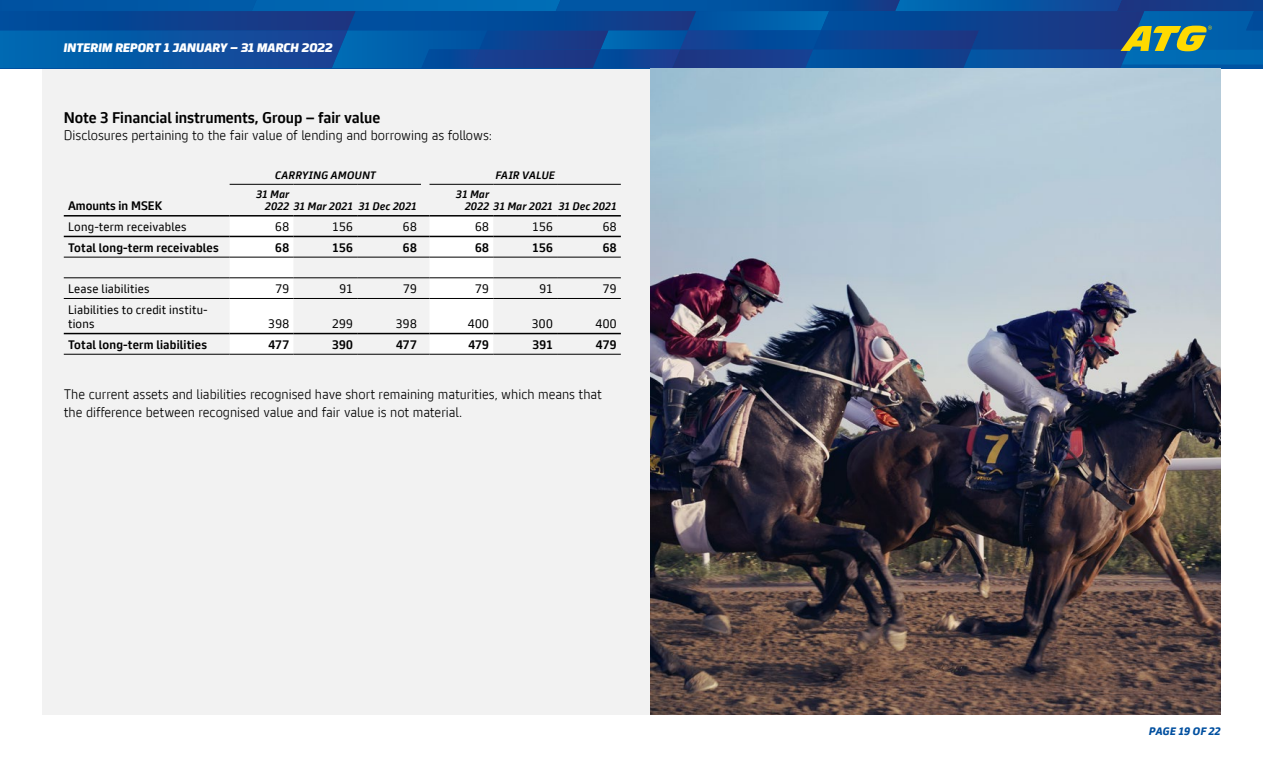
<style>
.page{position:relative;width:1263px;height:766px;background:#fff}
.page>*{position:absolute;margin:0;border:0;box-sizing:border-box;transform-origin:0 0}
.Mellis2{font:700 15px "ATG Text Office";color:#000}
.Brödtext{font:300 13.5px/17.2px "ATG Text Office";color:#000}
.Tabell_bröd{font:12px/14.4px "ATG Text Office";letter-spacing:.015em;color:#000}
.Tabell_bröd_summa{font:700 12px "ATG Text Office";letter-spacing:.015em;color:#000}
.Tabell_siffra{font:12px "ATG Text Office";letter-spacing:.03em;color:#000}
.t1{font:12px "ATG Rubrik Office";letter-spacing:.005em;color:#fff}
.Tabell_siffra_summa{font:700 12px "ATG Text Office";letter-spacing:.03em;color:#000}
.Topp_vänster{font:700 12px "ATG Text Office";color:#000}
.Topp_höger{font:italic 700 10.5px/12px "ATG Text Office";letter-spacing:.02em;color:#000}
.Topp_centrerad{font:italic 700 10.5px "ATG Text Office";letter-spacing:.015em;color:#000}
.t2{font:italic 800 10.5px "ATG Text Office";letter-spacing:.02em;color:#004f9f}
</style>
<div class="page">
<div style="left:43px;top:64px;width:1177px;height:650px;background:#f2f2f2"></div>
<svg style="left:0;top:0;width:1263px;height:68px;background:#0c4f99"></svg>
<hr style="left:64px;top:277px;width:166px;height:1px;background:#000">
<hr style="left:493px;top:277px;width:64px;height:1px;background:#000">
<hr style="left:557px;top:277px;width:64px;height:1px;background:#000">
<hr style="left:64px;top:298px;width:166px;height:1px;background:#000">
<hr style="left:429px;top:184px;width:64px;height:1px;background:#000">
<hr style="left:493px;top:184px;width:64px;height:1px;background:#000">
<hr style="left:557px;top:184px;width:64px;height:1px;background:#000">
<hr style="left:493px;top:298px;width:64px;height:1px;background:#000">
<hr style="left:557px;top:298px;width:64px;height:1px;background:#000">
<hr style="left:64px;top:215px;width:166px;height:1px;background:#000">
<hr style="left:64px;top:236px;width:166px;height:1px;background:#000">
<hr style="left:64px;top:257px;width:166px;height:1px;background:#000">
<hr style="left:64px;top:333px;width:166px;height:1px;background:#000">
<hr style="left:64px;top:354px;width:166px;height:1px;background:#000">
<hr style="left:493px;top:215px;width:64px;height:1px;background:#000">
<hr style="left:557px;top:215px;width:64px;height:1px;background:#000">
<hr style="left:230px;top:184px;width:63px;height:1px;background:#000">
<hr style="left:293px;top:184px;width:64px;height:1px;background:#000">
<hr style="left:357px;top:184px;width:64px;height:1px;background:#000">
<hr style="left:493px;top:236px;width:64px;height:1px;background:#000">
<hr style="left:557px;top:236px;width:64px;height:1px;background:#000">
<hr style="left:493px;top:257px;width:64px;height:1px;background:#000">
<hr style="left:557px;top:257px;width:64px;height:1px;background:#000">
<hr style="left:493px;top:333px;width:64px;height:1px;background:#000">
<hr style="left:557px;top:333px;width:64px;height:1px;background:#000">
<svg style="left:230px;top:215px;width:263px;height:140px"></svg>
<hr style="left:429px;top:354px;width:64px;height:1px;background:#000">
<hr style="left:493px;top:354px;width:64px;height:1px;background:#000">
<hr style="left:557px;top:354px;width:64px;height:1px;background:#000">
<img style="left:651px;top:68px;width:569px;height:646px">
<p class="t1" style="left:64px;top:41px;width:270px">INTERIM REPORT 1 JANUARY – 31 MARCH 2022</p>
<p class="Mellis2" style="left:64px;top:109px;width:318px">Note 3 Financial instruments, Group – fair value</p>
<p class="Brödtext" style="left:64px;top:127px;width:430px">Disclosures pertaining to the fair value of lending and borrowing as follows:</p>
<p class="Topp_centrerad" style="left:275px;top:168px;width:103px">CARRYING AMOUNT</p>
<p class="Topp_centrerad" style="left:495px;top:168px;width:61px">FAIR VALUE</p>
<p class="Topp_vänster" style="left:68px;top:199px;width:96px">Amounts in MSEK</p>
<p class="Topp_höger" style="left:265px;top:188px;width:90px;text-indent:-9px">31 Mar<br>2022 31 Mar 2021</p>
<p class="Topp_höger" style="left:465px;top:188px;width:90px;text-indent:-9px">31 Mar<br>2022 31 Mar 2021</p>
<p class="Topp_höger" style="left:358px;top:200px;width:60px">31 Dec 2021</p>
<p class="Topp_höger" style="left:558px;top:200px;width:60px">31 Dec 2021</p>
<p class="Tabell_bröd" style="left:68px;top:219px;width:120px">Long-term receivables</p>
<p class="Tabell_siffra" style="left:275px;top:219px;width:15px">68</p>
<p class="Tabell_siffra" style="left:332px;top:219px;width:22px">156</p>
<p class="Tabell_siffra" style="left:403px;top:219px;width:15px">68</p>
<p class="Tabell_siffra" style="left:475px;top:219px;width:15px">68</p>
<p class="Tabell_siffra" style="left:532px;top:219px;width:22px">156</p>
<p class="Tabell_siffra" style="left:603px;top:219px;width:15px">68</p>
<p class="Tabell_bröd_summa" style="left:68px;top:240px;width:152px">Total long-term receivables</p>
<p class="Tabell_siffra_summa" style="left:275px;top:240px;width:15px">68</p>
<p class="Tabell_siffra_summa" style="left:332px;top:240px;width:22px">156</p>
<p class="Tabell_siffra_summa" style="left:403px;top:240px;width:15px">68</p>
<p class="Tabell_siffra_summa" style="left:475px;top:240px;width:15px">68</p>
<p class="Tabell_siffra_summa" style="left:532px;top:240px;width:22px">156</p>
<p class="Tabell_siffra_summa" style="left:603px;top:240px;width:15px">68</p>
<p class="Tabell_bröd" style="left:68px;top:281px;width:83px">Lease liabilities</p>
<p class="Tabell_siffra" style="left:275px;top:281px;width:15px">79</p>
<p class="Tabell_siffra" style="left:340px;top:281px;width:15px">91</p>
<p class="Tabell_siffra" style="left:403px;top:281px;width:15px">79</p>
<p class="Tabell_siffra" style="left:475px;top:281px;width:15px">79</p>
<p class="Tabell_siffra" style="left:539px;top:281px;width:15px">91</p>
<p class="Tabell_siffra" style="left:603px;top:281px;width:15px">79</p>
<p class="Tabell_bröd" style="left:68px;top:302px;width:141px">Liabilities to credit institu&shy;tions</p>
<p class="Tabell_siffra" style="left:268px;top:316px;width:22px">398</p>
<p class="Tabell_siffra" style="left:332px;top:316px;width:22px">299</p>
<p class="Tabell_siffra" style="left:396px;top:316px;width:22px">398</p>
<p class="Tabell_siffra" style="left:468px;top:316px;width:23px">400</p>
<p class="Tabell_siffra" style="left:532px;top:316px;width:22px">300</p>
<p class="Tabell_siffra" style="left:595px;top:316px;width:23px">400</p>
<p class="Tabell_bröd_summa" style="left:68px;top:337px;width:140px">Total long-term liabilities</p>
<p class="Tabell_siffra_summa" style="left:268px;top:337px;width:22px">477</p>
<p class="Tabell_siffra_summa" style="left:332px;top:337px;width:22px">390</p>
<p class="Tabell_siffra_summa" style="left:396px;top:337px;width:22px">477</p>
<p class="Tabell_siffra_summa" style="left:468px;top:337px;width:22px">479</p>
<p class="Tabell_siffra_summa" style="left:532px;top:337px;width:22px">391</p>
<p class="Tabell_siffra_summa" style="left:596px;top:337px;width:22px">479</p>
<p class="Brödtext" style="left:64px;top:386px;width:540px">The current assets and liabilities recognised have short remaining maturities, which means that the difference between recognised value and fair value is not material.</p>
<p class="t2" style="left:1149px;top:724px;width:73px">PAGE 19 OF 22</p>
</div>
